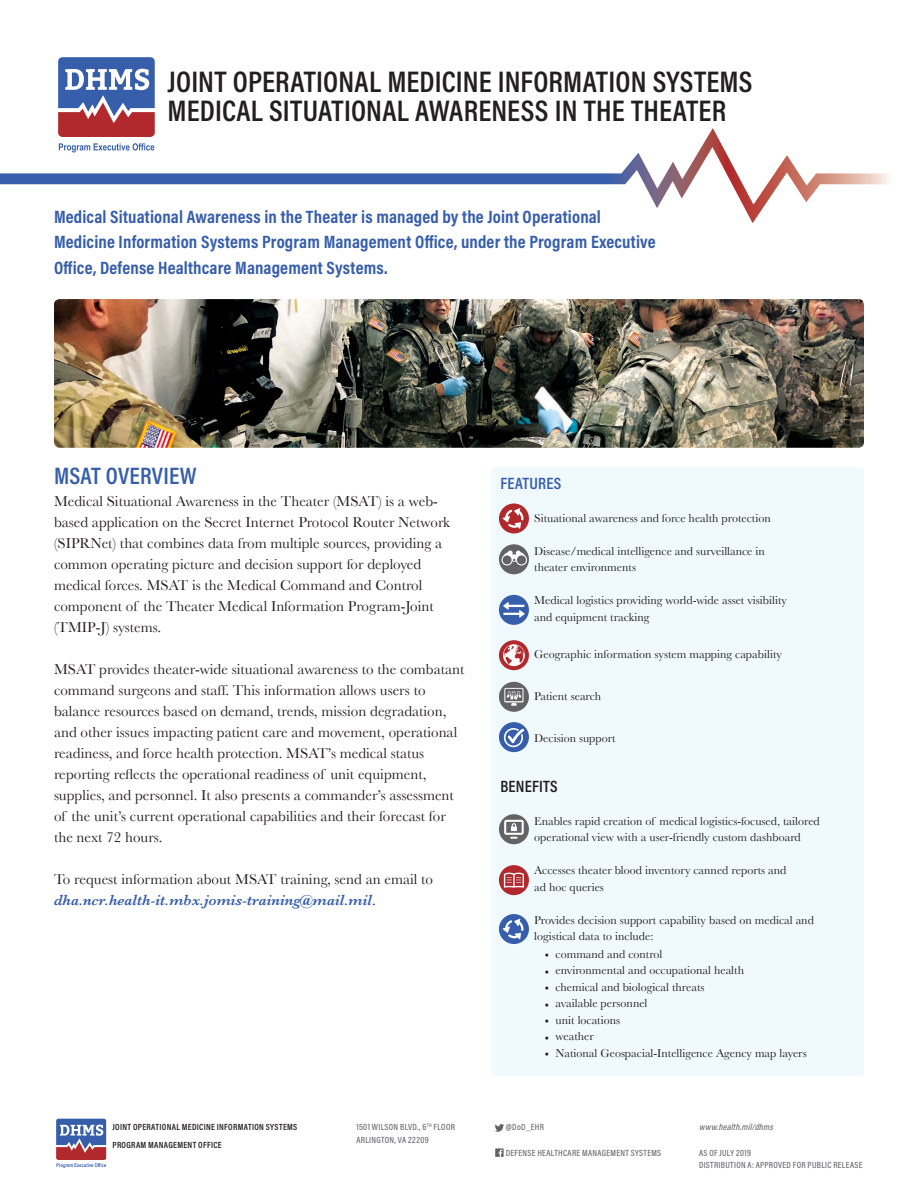
<style>
.page{position:relative;width:918px;height:1188px;background:#fff}
.page>*{position:absolute;margin:0;border:0;box-sizing:border-box;transform-origin:0 0}
.t1{font:600 30px "Acumin Pro Cond";letter-spacing:.005em;color:#231f20}
.t2{font:600 24px "Acumin Pro Cond";letter-spacing:.01em;color:#375eab}
.Mission_Text{font:700 18px/25.5px "Acumin Pro Cond";letter-spacing:.01em;color:#375eab}
.H1_-_Side{font:600 16.5px "Acumin Pro Cond";letter-spacing:.015em;color:#375eab}
.Key_Bullets{font:600 16.5px "Acumin Pro Cond";letter-spacing:.01em;color:#231f20}
.t3{font:15px/21px "Baskerville";color:#231f20}
.Key_Bullets-2{font:12px/16.5px "Baskerville";color:#231f20}
.H1_-_Side-2{font:12px/16.5px "Baskerville";color:#231f20}
.t4{font:500 9px "Acumin Pro Cond";letter-spacing:.035em;color:#636366}
.t5{font:600 9px "Acumin Pro Cond";letter-spacing:.035em;color:#231f20}
.t6{font:italic 500 9px "Acumin Pro Cond";color:#636366}
.s1{font-weight:600;font-style:italic;color:#375eab}
</style>
<div class="page">
<div style="left:491px;top:467px;width:373px;height:609px;background:#f0f9fd;border-radius:5px"></div>
<svg style="left:58px;top:57px;width:97px;height:66px"></svg>
<svg style="left:0;top:123px;width:889px;height:100px"></svg>
<img style="left:54px;top:299px;width:810px;height:149px">
<div style="left:499px;top:503px;width:30px;height:30px;background:#b1282d;border-radius:50%"></div>
<svg style="left:503px;top:508px;width:21px;height:21px"></svg>
<div style="left:499px;top:544px;width:30px;height:30px;background:#636366;border-radius:50%"></div>
<svg style="left:501px;top:551px;width:26px;height:15px"></svg>
<div style="left:499px;top:595px;width:30px;height:30px;background:#375eab;border-radius:50%"></div>
<svg style="left:503px;top:602px;width:22px;height:16px"></svg>
<div style="left:499px;top:640px;width:30px;height:30px;background:#b1282d;border-radius:50%"></div>
<svg style="left:503px;top:644px;width:22px;height:22px"></svg>
<div style="left:499px;top:682px;width:30px;height:30px;background:#636366;border-radius:50%"></div>
<svg style="left:504px;top:688px;width:20px;height:18px"></svg>
<div style="left:499px;top:722px;width:30px;height:30px;background:#375eab;border-radius:50%"></div>
<svg style="left:504px;top:728px;width:20px;height:19px"></svg>
<div style="left:499px;top:814px;width:30px;height:30px;background:#636366;border-radius:50%"></div>
<svg style="left:504px;top:820px;width:20px;height:19px"></svg>
<div style="left:499px;top:865px;width:30px;height:30px;background:#b1282d;border-radius:50%"></div>
<svg style="left:504px;top:873px;width:20px;height:15px"></svg>
<div style="left:499px;top:914px;width:30px;height:30px;background:#375eab;border-radius:50%"></div>
<svg style="left:503px;top:919px;width:21px;height:20px"></svg>
<svg style="left:54px;top:1117px;width:54px;height:53px"></svg>
<svg style="left:56px;top:1119px;width:50px;height:49px"></svg>
<svg style="left:495px;top:1124px;width:9px;height:8px"></svg>
<svg style="left:495px;top:1148px;width:9px;height:9px"></svg>
<p class="t1" style="left:168px;top:62px;width:586px">JOINT OPERATIONAL MEDICINE INFORMATION SYSTEMS</p>
<p class="t1" style="left:168px;top:91px;width:560px">MEDICAL SITUATIONAL AWARENESS IN THE THEATER</p>
<p class="Mission_Text" style="left:54px;top:203px;width:603px">Medical Situational Awareness in the Theater is managed by the Joint Operational<br>Medicine Information Systems Program Management Office, under the Program Executive<br>Office, Defense Healthcare Management Systems.</p>
<p class="t2" style="left:54px;top:460px;width:144px">MSAT OVERVIEW</p>
<p class="t3" style="left:54px;top:491px;width:398px">Medical Situational Awareness in the Theater (MSAT) is a web&shy;based application on the Secret Internet Protocol Router Network (SIPRNet) that combines data from multiple sources, providing a common operating picture and decision support for deployed</p>
<p class="t3" style="left:54px;top:575px;width:370px">medical forces. MSAT is the Medical Command and Control</p>
<p class="t3" style="left:54px;top:596px;width:381px">component of the Theater Medical Information Program-Joint</p>
<p class="t3" style="left:54px;top:617px;width:109px">(TMIP-J) systems.</p>
<p class="t3" style="left:54px;top:659px;width:412px">MSAT provides theater-wide situational awareness to the combatant command surgeons and staff. This information allows users to balance resources based on demand, trends, mission degradation, and other issues impacting patient care and movement, operational readiness, and force health protection. MSAT’s medical status reporting reflects the operational readiness of unit equipment, supplies, and personnel. It also presents a commander’s assessment of the unit’s current operational capabilities and their forecast for the next 72 hours.</p>
<p class="t3" style="left:54px;top:869px;width:381px">To request information about MSAT training, send an email to <span class="s1">dha.ncr.health-it.mbx.jomis-training@mail.mil</span>.</p>
<p class="t5" style="left:112px;top:1121px;width:186px">JOINT OPERATIONAL MEDICINE INFORMATION SYSTEMS</p>
<p class="t5" style="left:112px;top:1139px;width:111px">PROGRAM MANAGEMENT OFFICE</p>
<p class="t4" style="left:356px;top:1122px;width:100px">1501 WILSON BLVD., 6<sup>TH</sup> FLOOR</p>
<p class="t4" style="left:356px;top:1134px;width:74px">ARLINGTON, VA 22209</p>
<p class="H1_-_Side" style="left:500px;top:472px;width:63px">FEATURES</p>
<p class="H1_-_Side-2" style="left:534px;top:510px;width:238px">Situational awareness and force health protection</p>
<p class="H1_-_Side-2" style="left:534px;top:543px;width:232px">Disease/medical intelligence and surveillance in theater environments</p>
<p class="H1_-_Side-2" style="left:534px;top:592px;width:254px">Medical logistics providing world-wide asset visibility and equipment tracking</p>
<p class="H1_-_Side-2" style="left:534px;top:646px;width:249px">Geographic information system mapping capability</p>
<p class="H1_-_Side-2" style="left:534px;top:688px;width:68px">Patient search</p>
<p class="H1_-_Side-2" style="left:534px;top:730px;width:83px">Decision support</p>
<p class="Key_Bullets" style="left:500px;top:775px;width:59px">BENEFITS</p>
<p class="Key_Bullets-2" style="left:534px;top:813px;width:287px">Enables rapid creation of medical logistics-focused, tailored operational view with a user-friendly custom dashboard</p>
<p class="Key_Bullets-2" style="left:534px;top:862px;width:254px">Accesses theater blood inventory canned reports and</p>
<p class="Key_Bullets-2" style="left:534px;top:879px;width:71px">ad hoc queries</p>
<p class="Key_Bullets-2" style="left:534px;top:912px;width:281px">Provides decision support capability based on medical and logistical data to include:</p>
<p class="Key_Bullets-2" style="left:545px;top:947px;width:6px">•</p>
<p class="Key_Bullets-2" style="left:556px;top:946px;width:108px">command and control</p>
<p class="Key_Bullets-2" style="left:545px;top:964px;width:6px">•</p>
<p class="Key_Bullets-2" style="left:556px;top:962px;width:190px">environmental and occupational health</p>
<p class="Key_Bullets-2" style="left:545px;top:980px;width:6px">•</p>
<p class="Key_Bullets-2" style="left:556px;top:979px;width:150px">chemical and biological threats</p>
<p class="Key_Bullets-2" style="left:545px;top:997px;width:6px">•</p>
<p class="Key_Bullets-2" style="left:556px;top:995px;width:93px">available personnel</p>
<p class="Key_Bullets-2" style="left:545px;top:1013px;width:6px">•</p>
<p class="Key_Bullets-2" style="left:556px;top:1012px;width:66px">unit locations</p>
<p class="Key_Bullets-2" style="left:545px;top:1030px;width:6px">•</p>
<p class="Key_Bullets-2" style="left:556px;top:1028px;width:40px">weather</p>
<p class="Key_Bullets-2" style="left:545px;top:1046px;width:6px">•</p>
<p class="Key_Bullets-2" style="left:556px;top:1045px;width:253px">National Geospacial-Intelligence Agency map layers</p>
<p class="t4" style="left:506px;top:1122px;width:40px">@DoD_EHR</p>
<p class="t4" style="left:506px;top:1147px;width:157px">DEFENSE HEALTHCARE MANAGEMENT SYSTEMS</p>
<p class="t6" style="left:699px;top:1122px;width:78px">www.health.mil/dhms</p>
<p class="t4" style="left:699px;top:1147px;width:53px">AS OF JULY 2019</p>
<p class="t4" style="left:699px;top:1159px;width:165px">DISTRIBUTION A: APPROVED FOR PUBLIC RELEASE</p>
</div>
